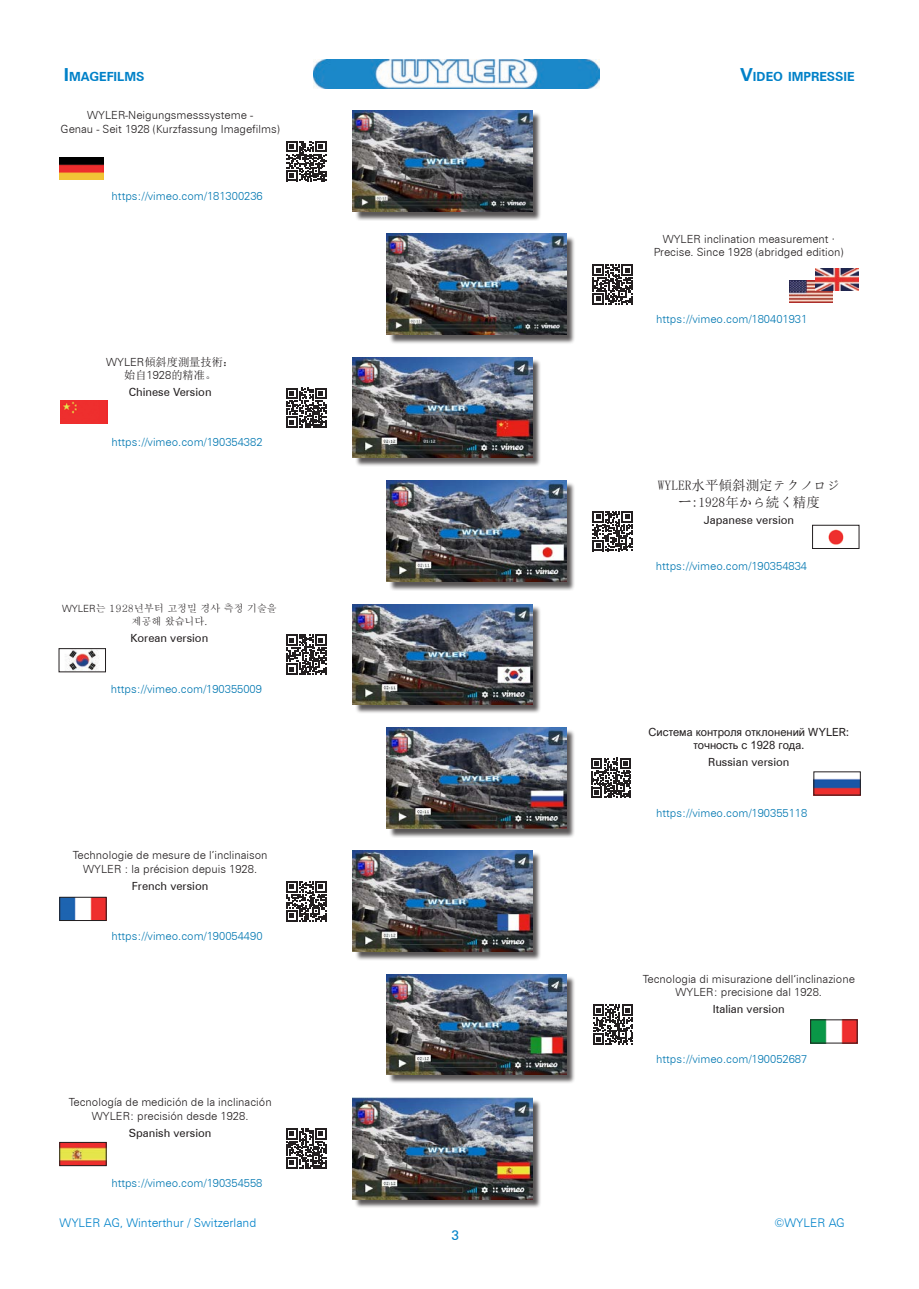
<style>
.page{position:relative;width:919px;height:1289px;background:#fff}
.page>*{position:absolute;margin:0;border:0;box-sizing:border-box;transform-origin:0 0}
.t1{font:13.5px/16.2px "Sim Sun";color:#231f20;text-align:center}
.t2{font:13.5px "Zurich BT";color:#0082c9}
.t3{font:700 12.6px "Zurich BT";color:#0081c8}
.t4{font:300 12px "Zurich BT";color:#0082c9}
.t5{font:300 11.25px/13.5px "Zurich BT";color:#231f20;text-align:center}
.t6{font:300 11.25px "Zurich BT";color:#0077b1}
.t7{font:11.25px "Zurich BT";color:#231f20}
.t8{font:11.25px/13.5px "Arial Nova";color:#231f20;text-align:center}
.t9{font:11.25px/13.5px "Sim Sun";color:#231f20;text-align:center}
.t10{font:500 9.9px/13.5px "Adobe Myungjo Std";color:#231f20;text-align:center}
.s1{font-size:18px}
.s2{font-family:"Zurich BT";font-weight:300}
</style>
<div class="page">
<img style="left:314px;top:60px;width:285px;height:29px">
<div style="left:354px;top:112px;width:187px;height:109px;background:#231f20;opacity:.75"></div>
<img style="left:353px;top:111px;width:179px;height:100px">
<svg style="left:592px;top:264px;width:40px;height:40px"></svg>
<svg style="left:286px;top:141px;width:40px;height:40px"></svg>
<img style="left:789px;top:280px;width:43px;height:22px">
<img style="left:815px;top:269px;width:43px;height:21px">
<img style="left:60px;top:158px;width:43px;height:21px">
<div style="left:354px;top:359px;width:187px;height:108px;background:#231f20;opacity:.75"></div>
<img style="left:353px;top:357px;width:179px;height:100px">
<div style="left:388px;top:482px;width:187px;height:109px;background:#231f20;opacity:.75"></div>
<img style="left:387px;top:480px;width:179px;height:101px">
<div style="left:354px;top:605px;width:187px;height:109px;background:#231f20;opacity:.75"></div>
<img style="left:353px;top:604px;width:179px;height:100px">
<img style="left:61px;top:400px;width:46px;height:24px">
<img style="left:828px;top:529px;width:16px;height:16px">
<div style="left:812px;top:525px;width:47px;height:23px;border:1px solid #231f20"></div>
<img style="left:66px;top:650px;width:33px;height:20px">
<div style="left:59px;top:648px;width:47px;height:24px;border:1px solid #231f20"></div>
<svg style="left:286px;top:388px;width:40px;height:40px"></svg>
<svg style="left:592px;top:511px;width:40px;height:40px"></svg>
<svg style="left:286px;top:634px;width:40px;height:40px"></svg>
<div style="left:388px;top:728px;width:187px;height:109px;background:#231f20;opacity:.75"></div>
<img style="left:387px;top:727px;width:179px;height:101px">
<img style="left:815px;top:778px;width:43px;height:15px">
<svg style="left:591px;top:758px;width:40px;height:40px"></svg>
<div style="left:388px;top:975px;width:187px;height:108px;background:#231f20;opacity:.75"></div>
<img style="left:387px;top:974px;width:179px;height:100px">
<div style="left:354px;top:1098px;width:187px;height:110px;background:#231f20;opacity:.75"></div>
<img style="left:353px;top:1097px;width:179px;height:102px">
<div style="left:354px;top:852px;width:187px;height:108px;background:#231f20;opacity:.75"></div>
<img style="left:353px;top:850px;width:179px;height:101px">
<img style="left:812px;top:1021px;width:43px;height:20px">
<div style="left:810px;top:1019px;width:47px;height:24px;border:1px solid #231f20"></div>
<img style="left:62px;top:1144px;width:42px;height:19px">
<div style="left:60px;top:1142px;width:46px;height:23px;border:1px solid #231f20"></div>
<img style="left:62px;top:899px;width:42px;height:19px">
<div style="left:60px;top:897px;width:46px;height:23px;border:1px solid #231f20"></div>
<svg style="left:593px;top:1004px;width:40px;height:40px"></svg>
<svg style="left:286px;top:1128px;width:40px;height:40px"></svg>
<svg style="left:286px;top:881px;width:40px;height:40px"></svg>
<div style="left:388px;top:236px;width:187px;height:108px;background:#231f20;opacity:.75"></div>
<img style="left:387px;top:234px;width:179px;height:101px">
<p class="t3" style="left:64px;top:69px;width:82px"><span class="s1">I</span>MAGEFILMS</p>
<p class="t3" style="left:740px;top:69px;width:116px"><span class="s1">V</span>IDEO IMPRESSIE</p>
<p class="t5" style="left:87px;top:108px;width:167px">WYLER-Neigungsmesssysteme -</p>
<p class="t5" style="left:61px;top:122px;width:221px">Genau - Seit 1928 (Kurzfassung Imagefilms)</p>
<p class="t6" style="left:112px;top:189px;width:153px">https://vimeo.com/181300236</p>
<p class="t9" style="left:106px;top:355px;width:129px"><span class="s2">WYLER</span>傾斜度測量技術：始自<span class="s2">1928</span>的精准。</p>
<p class="t7" style="left:129px;top:385px;width:84px">Chinese Version</p>
<p class="t6" style="left:111px;top:435px;width:153px">https://vimeo.com/190354382</p>
<p class="t10" style="left:62px;top:601px;width:216px"><span class="s2">WYLER</span>는 1928년부터 고정밀 경사 측정 기술을 제공해 왔습니다.</p>
<p class="t7" style="left:131px;top:631px;width:79px">Korean version</p>
<p class="t6" style="left:111px;top:682px;width:153px">https://vimeo.com/190355009</p>
<p class="t5" style="left:73px;top:848px;width:196px">Technologie de mesure de l’inclinaison<br>WYLER : la précision depuis 1928.</p>
<p class="t7" style="left:132px;top:878px;width:78px">French version</p>
<p class="t6" style="left:111px;top:929px;width:153px">https://vimeo.com/190054490</p>
<p class="t5" style="left:69px;top:1095px;width:204px">Tecnología de medición de la inclinación<br>WYLER: precisión desde 1928.</p>
<p class="t7" style="left:129px;top:1125px;width:84px">Spanish version</p>
<p class="t6" style="left:111px;top:1176px;width:153px">https://vimeo.com/190354558</p>
<p class="t5" style="left:654px;top:232px;width:191px">WYLER inclination measurement ·<br>Precise. Since 1928 (abridged edition)</p>
<p class="t6" style="left:656px;top:312px;width:153px">https://vimeo.com/180401931</p>
<p class="t1" style="left:657px;top:477px;width:184px">WYLER水平傾斜測定テクノロジー:1928年から続く精度</p>
<p class="t7" style="left:704px;top:513px;width:92px">Japanese version</p>
<p class="t6" style="left:656px;top:559px;width:153px">https://vimeo.com/190354834</p>
<p class="t8" style="left:648px;top:725px;width:202px">Система контроля отклонений WYLER: точность с 1928 года.</p>
<p class="t7" style="left:708px;top:755px;width:83px">Russian version</p>
<p class="t6" style="left:656px;top:805px;width:153px">https://vimeo.com/190355118</p>
<p class="t5" style="left:642px;top:971px;width:214px">Tecnologia di misurazione dell‘inclinazione<br>WYLER: precisione dal 1928.</p>
<p class="t7" style="left:712px;top:1002px;width:73px">Italian version</p>
<p class="t6" style="left:656px;top:1052px;width:153px">https://vimeo.com/190052687</p>
<p class="t4" style="left:60px;top:1215px;width:198px">WYLER AG, Winterthur / Switzerland</p>
<p class="t4" style="left:774px;top:1215px;width:72px">©WYLER AG</p>
<p class="t2" style="left:451px;top:1226px;width:9px">3</p>
</div>
